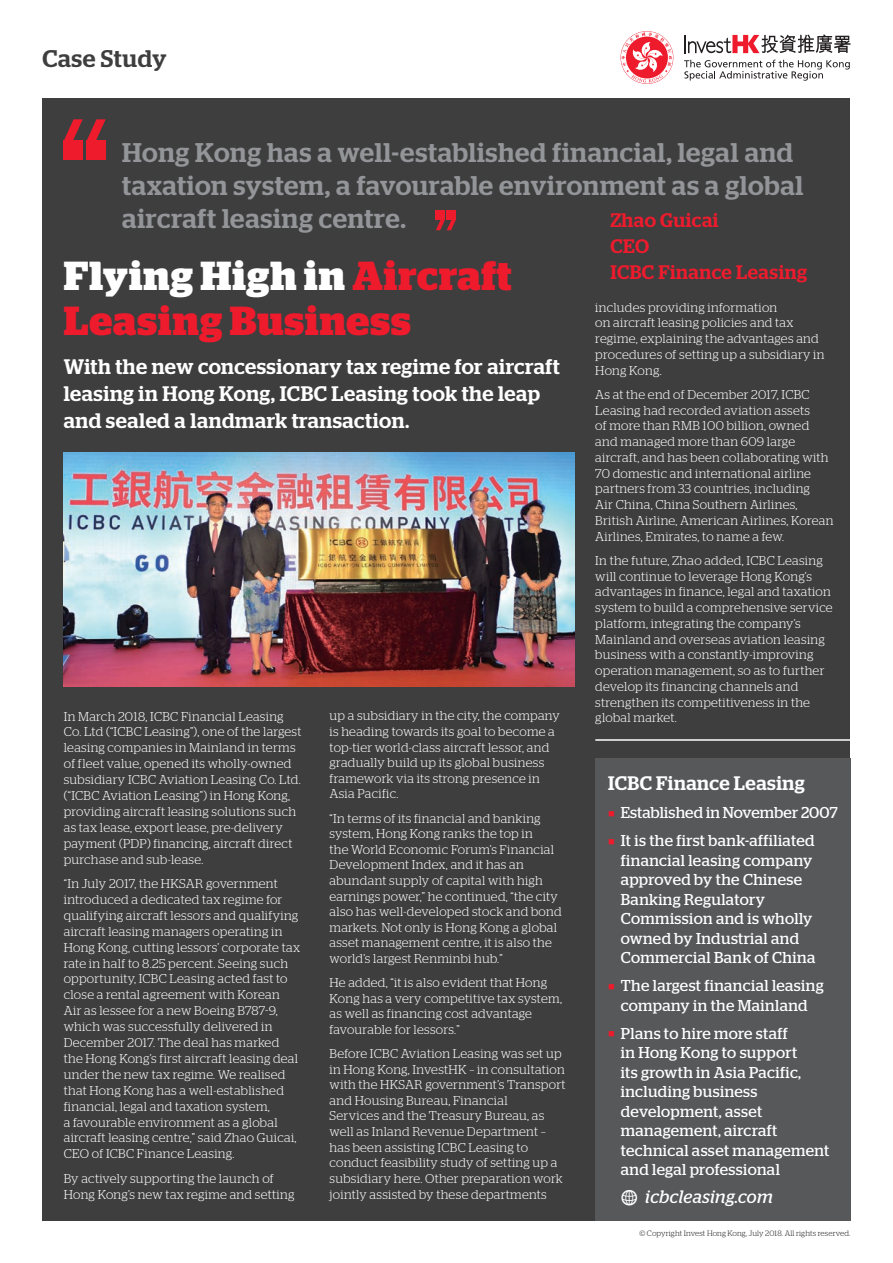
<style>
.page{position:relative;width:893px;height:1263px;background:#fff}
.page>*{position:absolute;margin:0;border:0;box-sizing:border-box;transform-origin:0 0}
.t1{font:700 40.5px/45px "Stag";letter-spacing:.025em;color:#ee1b2d}
.t2{font:500 27px/33px "Stag";letter-spacing:.025em;color:#939598}
.t3{font:500 24px "Stag";letter-spacing:.025em;color:#3e3e3f}
.t4{font:500 21px/27px "Stag";letter-spacing:.025em;color:#fff}
.t5{font:500 19.5px/26.1px "Stag";letter-spacing:.025em;color:#ee1b2d}
.t6{font:500 19.5px "Stag";letter-spacing:.025em;color:#fff}
.t7{font:italic 18px "Stag";letter-spacing:.025em;color:#fff}
.t8{font:15.75px/19.5px "Stag";letter-spacing:.025em;color:#fff}
.t9{font:300 12.75px/15.9px "Stag";letter-spacing:.025em;color:#fff}
.t10{font:300 7.8px "Stag";letter-spacing:.02em;color:#231f20}
.s1{color:#fff}
.s2{color:#ee1b2d}
.s3{font-family:"Modern Pictograms";font-style:normal;font-size:24px}
</style>
<div class="page">
<div style="left:43px;top:98px;width:807px;height:1122px;background:#3e3e3f"></div>
<svg style="left:621px;top:32px;width:51px;height:51px"></svg>
<svg style="left:684px;top:60px;width:166px;height:21px"></svg>
<svg style="left:685px;top:34px;width:165px;height:19px"></svg>
<img style="left:64px;top:452px;width:510px;height:234px">
<hr style="left:595px;top:739px;width:268px;height:2px;background:#fff">
<div style="left:595px;top:758px;width:255px;height:462px;background:#57585a"></div>
<div style="left:64px;top:141px;width:19px;height:19px;background:#ee1b2d"></div>
<div style="left:87px;top:141px;width:19px;height:19px;background:#ee1b2d"></div>
<svg style="left:64px;top:119px;width:42px;height:22px"></svg>
<div style="left:447px;top:211px;width:9px;height:9px;background:#ee1b2d"></div>
<div style="left:436px;top:211px;width:9px;height:9px;background:#ee1b2d"></div>
<svg style="left:436px;top:220px;width:20px;height:10px"></svg>
<h3 class="t3" style="left:43px;top:45px;width:126px">Case Study</h3>
<h2 class="t2" style="left:122px;top:136px;width:683px">Hong Kong has a well-established financial, legal and taxation system, a favourable environment as a global aircraft leasing centre.</h2>
<h3 class="t5" style="left:610px;top:206px;width:198px">Zhao Guicai<br>CEO<br>ICBC Finance Leasing</h3>
<h1 class="t1" style="left:64px;top:253px;width:449px"><span class="s1">Flying High in</span> Aircraft<br>Leasing Business</h1>
<h3 class="t4" style="left:64px;top:353px;width:497px">With the new concessionary tax regime for aircraft leasing in Hong Kong, ICBC Leasing took the leap and sealed a landmark transaction.</h3>
<p class="t9" style="left:595px;top:299px;width:231px">includes providing information<br>on aircraft leasing policies and tax regime, explaining the advantages and procedures of setting up a subsidiary in<br>Hong Kong.</p>
<p class="t9" style="left:595px;top:386px;width:240px">As at the end of December 2017, ICBC Leasing had recorded aviation assets<br>of more than RMB 100 billion, owned and managed more than 609 large aircraft, and has been collaborating with 70 domestic and international airline partners from 33 countries, including<br>Air China, China Southern Airlines, British Airline, American Airlines, Korean Airlines, Emirates, to name a few.</p>
<p class="t9" style="left:595px;top:552px;width:239px">In the future, Zhao added, ICBC Leasing will continue to leverage Hong Kong’s advantages in finance, legal and taxation system to build a comprehensive service platform, integrating the company’s Mainland and overseas aviation leasing business with a constantly-improving operation management, so as to further develop its financing channels and strengthen its competitiveness in the global market.</p>
<p class="t9" style="left:330px;top:708px;width:232px">up a subsidiary in the city, the company is heading towards its goal to become a top-tier world-class aircraft lessor, and gradually build up its global business framework via its strong presence in Asia Pacific.</p>
<p class="t9" style="left:330px;top:810px;width:234px">“In terms of its financial and banking system, Hong Kong ranks the top in<br>the World Economic Forum’s Financial Development Index, and it has an abundant supply of capital with high earnings power,” he continued, “the city also has well-developed stock and bond markets. Not only is Hong Kong a global asset management centre, it is also the world’s largest Renminbi hub.”</p>
<p class="t9" style="left:330px;top:975px;width:234px">He added, “it is also evident that Hong Kong has a very competitive tax system, as well as financing cost advantage favourable for lessors.”</p>
<p class="t9" style="left:330px;top:1045px;width:237px">Before ICBC Aviation Leasing was set up in Hong Kong, InvestHK – in consultation with the HKSAR government’s Transport and Housing Bureau, Financial<br>Services and the Treasury Bureau, as well as Inland Revenue Department – has been assisting ICBC Leasing to conduct feasibility study of setting up a subsidiary here. Other preparation work jointly assisted by these departments</p>
<p class="t9" style="left:64px;top:708px;width:239px">In March 2018, ICBC Financial Leasing Co. Ltd (“ICBC Leasing”), one of the largest leasing companies in Mainland in terms of fleet value, opened its wholly-owned subsidiary ICBC Aviation Leasing Co. Ltd. (“ICBC Aviation Leasing”) in Hong Kong, providing aircraft leasing solutions such as tax lease, export lease, pre-delivery payment (PDP) financing, aircraft direct purchase and sub-lease.</p>
<p class="t9" style="left:64px;top:875px;width:238px">“In July 2017, the HKSAR government introduced a dedicated tax regime for qualifying aircraft lessors and qualifying aircraft leasing managers operating in Hong Kong, cutting lessors’ corporate tax rate in half to 8.25 percent. Seeing such opportunity, ICBC Leasing acted fast to close a rental agreement with Korean Air as lessee for a new Boeing B787-9, which was successfully delivered in December 2017. The deal has marked the Hong Kong’s first aircraft leasing deal under the new tax regime. We realised that Hong Kong has a well-established financial, legal and taxation system,<br>a favourable environment as a global aircraft leasing centre,” said Zhao Guicai, CEO of ICBC Finance Leasing.</p>
<p class="t9" style="left:64px;top:1170px;width:232px">By actively supporting the launch of<br>Hong Kong’s new tax regime and setting</p>
<h3 class="t6" style="left:608px;top:772px;width:198px">ICBC Finance Leasing</h3>
<p class="t8" style="left:608px;top:803px;width:231px"><span class="s2">■</span> Established in November 2007</p>
<p class="t8" style="left:621px;top:831px;width:196px;text-indent:-13px"><span class="s2">■</span> It is the first bank-affiliated financial leasing company approved by the Chinese<br>Banking Regulatory<br>Commission and is wholly owned by Industrial and<br>Commercial Bank of China</p>
<p class="t8" style="left:608px;top:976px;width:217px;text-align:center"><span class="s2">■</span> The largest financial leasing company in the Mainland</p>
<p class="t8" style="left:621px;top:1023px;width:210px;text-indent:-13px"><span class="s2">■</span> Plans to hire more staff<br>in Hong Kong to support<br>its growth in Asia Pacific, including business development, asset management, aircraft technical asset management and legal professional</p>
<h3 class="t7" style="left:620px;top:1187px;width:154px"><span class="s3">w</span> icbcleasing.com</h3>
<p class="t10" style="left:639px;top:1229px;width:213px">© Copyright Invest Hong Kong, July 2018. All rights reserved.</p>
</div>
